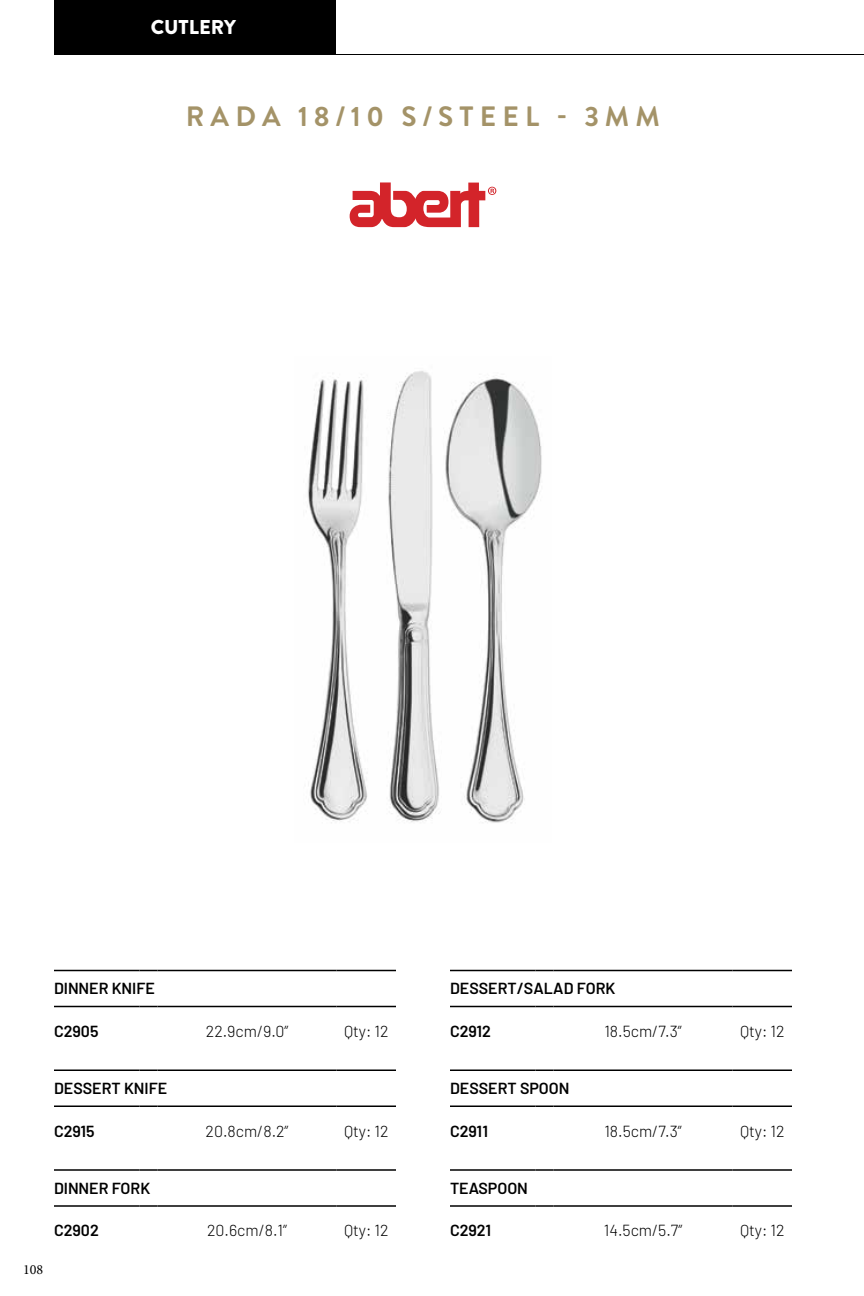
<style>
.page{position:relative;width:864px;height:1296px;background:#fff}
.page>*{position:absolute;margin:0;border:0;box-sizing:border-box;transform-origin:0 0}
.t1{font:700 28px "Brandon Grotesque";letter-spacing:.22em;color:#a49368}
.t2{font:900 20px "Brandon Grotesque";color:#fff}
.t3{font:300 16px "Barlow";color:#000}
.t4{font:600 16px "Barlow";color:#000}
.t5{font:14px "Minion Pro";color:#000}
</style>
<div class="page">
<hr style="left:54px;top:54px;width:810px;height:1px;background:#000">
<div style="left:54px;top:0;width:281px;height:54px;background:#000"></div>
<img style="left:308px;top:371px;width:234px;height:452px">
<hr style="left:54px;top:970px;width:86px;height:1px;background:#000">
<svg style="left:140px;top:970px;width:18px;height:1px"></svg>
<hr style="left:158px;top:970px;width:139px;height:1px;background:#000">
<hr style="left:297px;top:970px;width:40px;height:1px;background:#000">
<hr style="left:337px;top:970px;width:59px;height:1px;background:#000">
<hr style="left:54px;top:1006px;width:86px;height:1px;background:#000">
<svg style="left:140px;top:1006px;width:18px;height:1px"></svg>
<hr style="left:158px;top:1006px;width:139px;height:1px;background:#000">
<hr style="left:297px;top:1006px;width:40px;height:1px;background:#000">
<hr style="left:337px;top:1006px;width:59px;height:1px;background:#000">
<hr style="left:450px;top:1070px;width:86px;height:1px;background:#000">
<svg style="left:536px;top:1070px;width:18px;height:1px"></svg>
<hr style="left:554px;top:1070px;width:139px;height:1px;background:#000">
<hr style="left:693px;top:1070px;width:40px;height:1px;background:#000">
<hr style="left:733px;top:1070px;width:59px;height:1px;background:#000">
<hr style="left:450px;top:1106px;width:86px;height:1px;background:#000">
<svg style="left:536px;top:1106px;width:18px;height:1px"></svg>
<hr style="left:554px;top:1106px;width:139px;height:1px;background:#000">
<hr style="left:693px;top:1106px;width:40px;height:1px;background:#000">
<hr style="left:733px;top:1106px;width:59px;height:1px;background:#000">
<hr style="left:450px;top:1169px;width:86px;height:2px;background:#000">
<svg style="left:536px;top:1169px;width:18px;height:2px"></svg>
<hr style="left:554px;top:1169px;width:139px;height:2px;background:#000">
<hr style="left:693px;top:1169px;width:40px;height:2px;background:#000">
<hr style="left:733px;top:1169px;width:59px;height:2px;background:#000">
<hr style="left:450px;top:1205px;width:86px;height:2px;background:#000">
<svg style="left:536px;top:1205px;width:18px;height:2px"></svg>
<hr style="left:554px;top:1205px;width:139px;height:2px;background:#000">
<hr style="left:693px;top:1205px;width:40px;height:2px;background:#000">
<hr style="left:733px;top:1205px;width:59px;height:2px;background:#000">
<hr style="left:54px;top:1070px;width:86px;height:1px;background:#000">
<svg style="left:140px;top:1070px;width:18px;height:1px"></svg>
<hr style="left:158px;top:1070px;width:139px;height:1px;background:#000">
<hr style="left:297px;top:1070px;width:40px;height:1px;background:#000">
<hr style="left:337px;top:1070px;width:59px;height:1px;background:#000">
<hr style="left:54px;top:1106px;width:86px;height:1px;background:#000">
<svg style="left:140px;top:1106px;width:18px;height:1px"></svg>
<hr style="left:158px;top:1106px;width:139px;height:1px;background:#000">
<hr style="left:297px;top:1106px;width:40px;height:1px;background:#000">
<hr style="left:337px;top:1106px;width:59px;height:1px;background:#000">
<hr style="left:54px;top:1169px;width:86px;height:2px;background:#000">
<svg style="left:140px;top:1169px;width:18px;height:2px"></svg>
<hr style="left:158px;top:1169px;width:139px;height:2px;background:#000">
<hr style="left:297px;top:1169px;width:40px;height:2px;background:#000">
<hr style="left:337px;top:1169px;width:59px;height:2px;background:#000">
<hr style="left:54px;top:1205px;width:86px;height:2px;background:#000">
<svg style="left:140px;top:1205px;width:18px;height:2px"></svg>
<hr style="left:158px;top:1205px;width:139px;height:2px;background:#000">
<hr style="left:297px;top:1205px;width:40px;height:2px;background:#000">
<hr style="left:337px;top:1205px;width:59px;height:2px;background:#000">
<hr style="left:450px;top:970px;width:86px;height:1px;background:#000">
<svg style="left:536px;top:970px;width:18px;height:1px"></svg>
<hr style="left:554px;top:970px;width:139px;height:1px;background:#000">
<hr style="left:693px;top:970px;width:40px;height:1px;background:#000">
<hr style="left:733px;top:970px;width:59px;height:1px;background:#000">
<hr style="left:450px;top:1006px;width:86px;height:1px;background:#000">
<svg style="left:536px;top:1006px;width:18px;height:1px"></svg>
<hr style="left:554px;top:1006px;width:139px;height:1px;background:#000">
<hr style="left:693px;top:1006px;width:40px;height:1px;background:#000">
<hr style="left:733px;top:1006px;width:59px;height:1px;background:#000">
<svg style="left:350px;top:182px;width:146px;height:45px"></svg>
<p class="t2" style="left:151px;top:13px;width:87px">CUTLERY</p>
<h1 class="t1" style="left:186px;top:97px;width:476px">RADA 18/10 S/STEEL - 3MM</h1>
<p class="t4" style="left:54px;top:977px;width:102px">DINNER KNIFE</p>
<p class="t4" style="left:54px;top:1019px;width:46px">C2905</p>
<p class="t3" style="left:206px;top:1020px;width:84px">22.9cm/9.0”</p>
<p class="t3" style="left:344px;top:1020px;width:46px">Qty: 12</p>
<p class="t4" style="left:54px;top:1076px;width:115px">DESSERT KNIFE</p>
<p class="t4" style="left:54px;top:1119px;width:42px">C2915</p>
<p class="t3" style="left:206px;top:1119px;width:84px">20.8cm/8.2”</p>
<p class="t3" style="left:344px;top:1119px;width:46px">Qty: 12</p>
<p class="t5" style="left:23px;top:1260px;width:22px">108</p>
<p class="t4" style="left:54px;top:1176px;width:98px">DINNER FORK</p>
<p class="t4" style="left:54px;top:1219px;width:46px">C2902</p>
<p class="t3" style="left:207px;top:1219px;width:81px">20.6cm/8.1”</p>
<p class="t3" style="left:344px;top:1219px;width:46px">Qty: 12</p>
<p class="t4" style="left:450px;top:977px;width:167px">DESSERT/SALAD FORK</p>
<p class="t4" style="left:450px;top:1019px;width:43px">C2912</p>
<p class="t3" style="left:604px;top:1020px;width:79px">18.5cm/7.3”</p>
<p class="t3" style="left:740px;top:1020px;width:46px">Qty: 12</p>
<p class="t4" style="left:450px;top:1076px;width:121px">DESSERT SPOON</p>
<p class="t4" style="left:450px;top:1119px;width:40px">C2911</p>
<p class="t3" style="left:604px;top:1119px;width:79px">18.5cm/7.3”</p>
<p class="t3" style="left:740px;top:1119px;width:46px">Qty: 12</p>
<p class="t4" style="left:450px;top:1176px;width:79px">TEASPOON</p>
<p class="t4" style="left:450px;top:1219px;width:43px">C2921</p>
<p class="t3" style="left:604px;top:1219px;width:80px">14.5cm/5.7”</p>
<p class="t3" style="left:740px;top:1219px;width:46px">Qty: 12</p>
</div>
